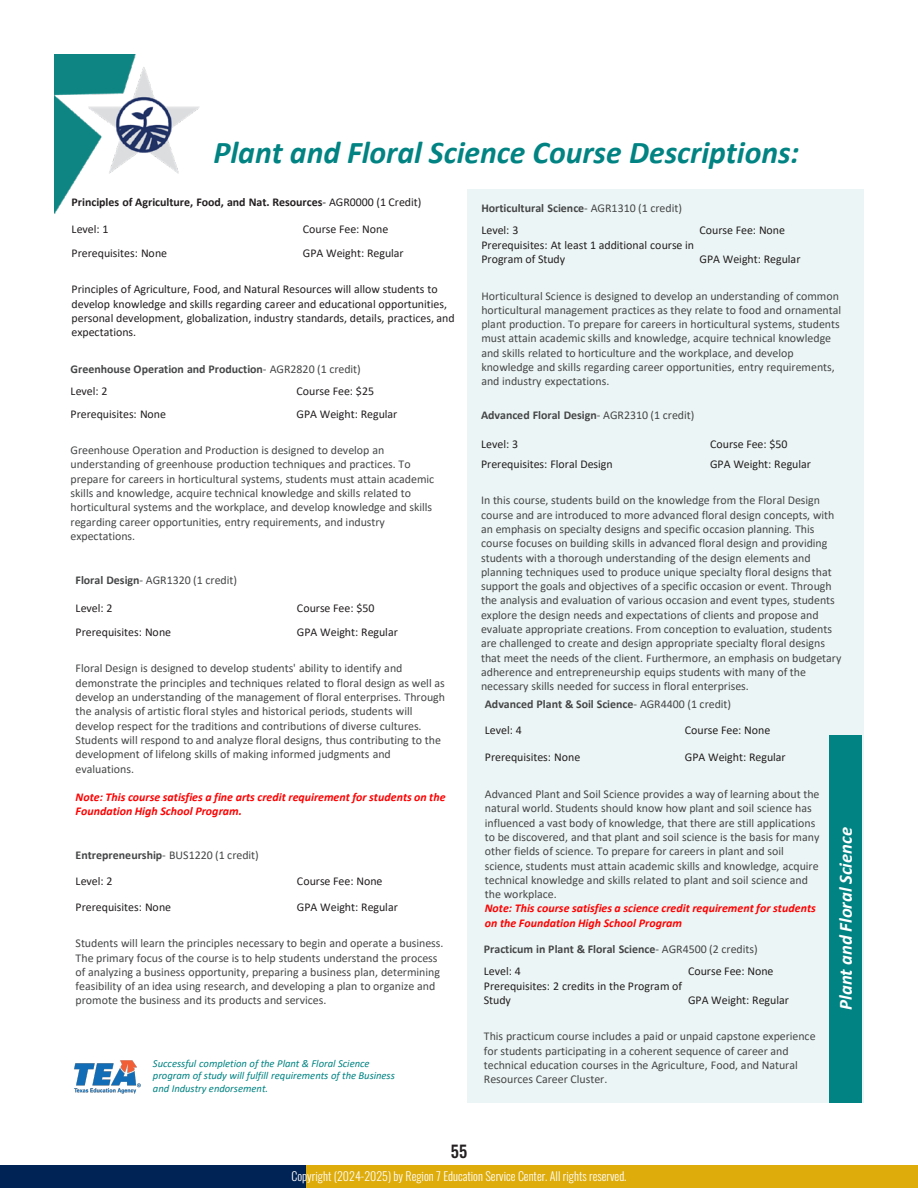
<style>
.page{position:relative;width:918px;height:1188px;background:#fff}
.page>*{position:absolute;margin:0;border:0;box-sizing:border-box;transform-origin:0 0}
.t1{font:italic 700 31.8px "Calibri";color:#008382}
.t2{font:italic 700 18.6px "Calibri";color:#fff}
.t3{font:500 16.5px "Oswald";color:#231f20}
.t4{font:300 12px "Oswald";color:#fff}
.t5{font:11.85px/14.2px "Calibri";color:#454647}
.t6{font:11.85px/14.2px "Calibri";color:#231f20}
.t7{font:700 11.85px/22.2px "Calibri";letter-spacing:-.005em;color:#454647}
.t8{font:italic 700 11.85px/14.2px "Calibri";color:#f00}
.t9{font:700 11.85px "Calibri";letter-spacing:-.005em;color:#231f20}
.t10{font:italic 10.65px/12.8px "Calibri";letter-spacing:-.005em;color:#008382}
.s1{font-weight:400}
.s2{font-weight:400;color:#231f20}
.s3{font-weight:700}
.s4{font-weight:700;font-style:italic;color:#f00}
</style>
<div class="page">
<div style="left:0;top:1166px;width:306px;height:22px;background:#002355"></div>
<div style="left:306px;top:1166px;width:612px;height:22px;background:#deac0b"></div>
<img style="left:54px;top:54px;width:146px;height:160px">
<div style="left:467px;top:189px;width:397px;height:913px;background:#ecf5f5"></div>
<img style="left:74px;top:1060px;width:67px;height:34px">
<div style="left:829px;top:735px;width:33px;height:367px;background:#008382"></div>
<p class="t1" style="left:214px;top:130px;width:587px">Plant and Floral Science Course Descriptions:</p>
<p class="t9" style="left:72px;top:194px;width:351px">Principles of Agriculture, Food, and Nat. Resources<span class="s1">- AGR0000 (1 Credit)</span></p>
<p class="t6" style="left:72px;top:221px;width:39px">Level: 1</p>
<p class="t6" style="left:303px;top:221px;width:87px">Course Fee: None</p>
<p class="t6" style="left:72px;top:245px;width:97px">Prerequisites: None</p>
<p class="t6" style="left:303px;top:245px;width:102px">GPA Weight: Regular</p>
<p class="t6" style="left:72px;top:282px;width:385px">Principles of Agriculture, Food, and Natural Resources will allow students to develop knowledge and skills regarding career and educational opportunities, personal development, globalization, industry standards, details, practices, and expectations.</p>
<p class="t7" style="left:71px;top:358px;width:292px">Greenhouse Operation and Production<span class="s1">- AGR2820 (1 credit)<br></span><span class="s2">Level: 2</span></p>
<p class="t6" style="left:297px;top:384px;width:79px">Course Fee: $25</p>
<p class="t6" style="left:71px;top:406px;width:97px">Prerequisites: None</p>
<p class="t6" style="left:297px;top:406px;width:102px">GPA Weight: Regular</p>
<p class="t5" style="left:71px;top:443px;width:365px">Greenhouse Operation and Production is designed to develop an understanding of greenhouse production techniques and practices. To prepare for careers in horticultural systems, students must attain academic skills and knowledge, acquire technical knowledge and skills related to horticultural systems and the workplace, and develop knowledge and skills regarding career opportunities, entry requirements, and industry expectations.</p>
<p class="t5" style="left:76px;top:573px;width:163px"><span class="s3">Floral Design</span>- AGR1320 (1 credit)</p>
<p class="t6" style="left:76px;top:601px;width:39px">Level: 2</p>
<p class="t6" style="left:297px;top:601px;width:79px">Course Fee: $50</p>
<p class="t6" style="left:76px;top:624px;width:97px">Prerequisites: None</p>
<p class="t6" style="left:297px;top:624px;width:102px">GPA Weight: Regular</p>
<p class="t5" style="left:76px;top:661px;width:371px">Floral Design is designed to develop students' ability to identify and demonstrate the principles and techniques related to floral design as well as develop an understanding of the management of floral enterprises. Through the analysis of artistic floral styles and historical periods, students will develop respect for the traditions and contributions of diverse cultures.<br>Students will respond to and analyze floral designs, thus contributing to the development of lifelong skills of making informed judgments and evaluations.</p>
<p class="t8" style="left:76px;top:790px;width:371px">Note: This course satisfies a fine arts credit requirement for students on the<br>Foundation High School Program.</p>
<p class="t5" style="left:76px;top:847px;width:185px"><span class="s3">Entrepreneurship</span>- BUS1220 (1 credit)</p>
<p class="t6" style="left:76px;top:873px;width:39px">Level: 2</p>
<p class="t6" style="left:297px;top:873px;width:87px">Course Fee: None</p>
<p class="t6" style="left:76px;top:899px;width:97px">Prerequisites: None</p>
<p class="t6" style="left:297px;top:899px;width:102px">GPA Weight: Regular</p>
<p class="t5" style="left:76px;top:936px;width:369px">Students will learn the principles necessary to begin and operate a business.<br>The primary focus of the course is to help students understand the process of analyzing a business opportunity, preparing a business plan, determining feasibility of an idea using research, and developing a plan to organize and promote the business and its products and services.</p>
<p class="t10" style="left:153px;top:1056px;width:243px">Successful completion of the Plant &amp; Floral Science program of study will fulfill requirements of the Business and Industry endorsement.</p>
<p class="t7" style="left:481px;top:197px;width:202px">Horticultural Science<span class="s1">- AGR1310 (1 credit)<br></span><span class="s2">Level: 3</span></p>
<p class="t6" style="left:700px;top:223px;width:87px">Course Fee: None</p>
<p class="t6" style="left:481px;top:237px;width:214px">Prerequisites: At least 1 additional course in<br>Program of Study</p>
<p class="t6" style="left:700px;top:251px;width:102px">GPA Weight: Regular</p>
<p class="t5" style="left:481px;top:288px;width:361px">Horticultural Science is designed to develop an understanding of common horticultural management practices as they relate to food and ornamental plant production. To prepare for careers in horticultural systems, students must attain academic skills and knowledge, acquire technical knowledge and skills related to horticulture and the workplace, and develop knowledge and skills regarding career opportunities, entry requirements, and industry expectations.</p>
<p class="t7" style="left:481px;top:403px;width:215px">Advanced Floral Design<span class="s1">- AGR2310 (1 credit)</span></p>
<p class="t6" style="left:481px;top:436px;width:39px">Level: 3</p>
<p class="t6" style="left:710px;top:436px;width:79px">Course Fee: $50</p>
<p class="t6" style="left:481px;top:456px;width:133px">Prerequisites: Floral Design</p>
<p class="t6" style="left:710px;top:456px;width:102px">GPA Weight: Regular</p>
<p class="t5" style="left:481px;top:493px;width:362px">In this course, students build on the knowledge from the Floral Design course and are introduced to more advanced floral design concepts, with an emphasis on specialty designs and specific occasion planning. This course focuses on building skills in advanced floral design and providing students with a thorough understanding of the design elements and planning techniques used to produce unique specialty floral designs that support the goals and objectives of a specific occasion or event. Through the analysis and evaluation of various occasion and event types, students explore the design needs and expectations of clients and propose and evaluate appropriate creations. From conception to evaluation, students are challenged to create and design appropriate specialty floral designs that meet the needs of the client. Furthermore, an emphasis on budgetary adherence and entrepreneurship equips students with many of the necessary skills needed for success in floral enterprises.</p>
<p class="t7" style="left:485px;top:691px;width:248px;line-height:25.5px">Advanced Plant &amp; Soil Science<span class="s1">- AGR4400 (1 credit)<br></span><span class="s2">Level: 4</span></p>
<p class="t6" style="left:685px;top:722px;width:87px">Course Fee: None</p>
<p class="t6" style="left:485px;top:750px;width:97px">Prerequisites: None</p>
<p class="t6" style="left:685px;top:750px;width:102px">GPA Weight: Regular</p>
<p class="t5" style="left:485px;top:787px;width:336px">Advanced Plant and Soil Science provides a way of learning about the natural world. Students should know how plant and soil science has influenced a vast body of knowledge, that there are still applications to be discovered, and that plant and soil science is the basis for many other fields of science. To prepare for careers in plant and soil science, students must attain academic skills and knowledge, acquire technical knowledge and skills related to plant and soil science and the workplace.<br><span class="s4">Note: This course satisfies a science credit requirement for students on the Foundation High School Program</span></p>
<p class="t7" style="left:484px;top:938px;width:275px">Practicum in Plant &amp; Floral Science<span class="s1">- AGR4500 (2 credits)<br></span><span class="s2">Level: 4</span></p>
<p class="t6" style="left:688px;top:964px;width:87px">Course Fee: None</p>
<p class="t6" style="left:484px;top:978px;width:200px">Prerequisites: 2 credits in the Program of<br>Study</p>
<p class="t6" style="left:688px;top:993px;width:102px">GPA Weight: Regular</p>
<p class="t5" style="left:484px;top:1029px;width:333px">This practicum course includes a paid or unpaid capstone experience for students participating in a coherent sequence of career and technical education courses in the Agriculture, Food, and Natural Resources Career Cluster.</p>
<p class="t2" style="left:832px;top:1010px;width:184px;rotate:-90deg">Plant and Floral Science</p>
<h3 class="t3" style="left:451px;top:1137px;width:18px">55</h3>
<p class="t4" style="left:292px;top:1166px;width:336px">Copyright (2024-2025) by Region 7 Education Service Center. All rights reserved.</p>
</div>
